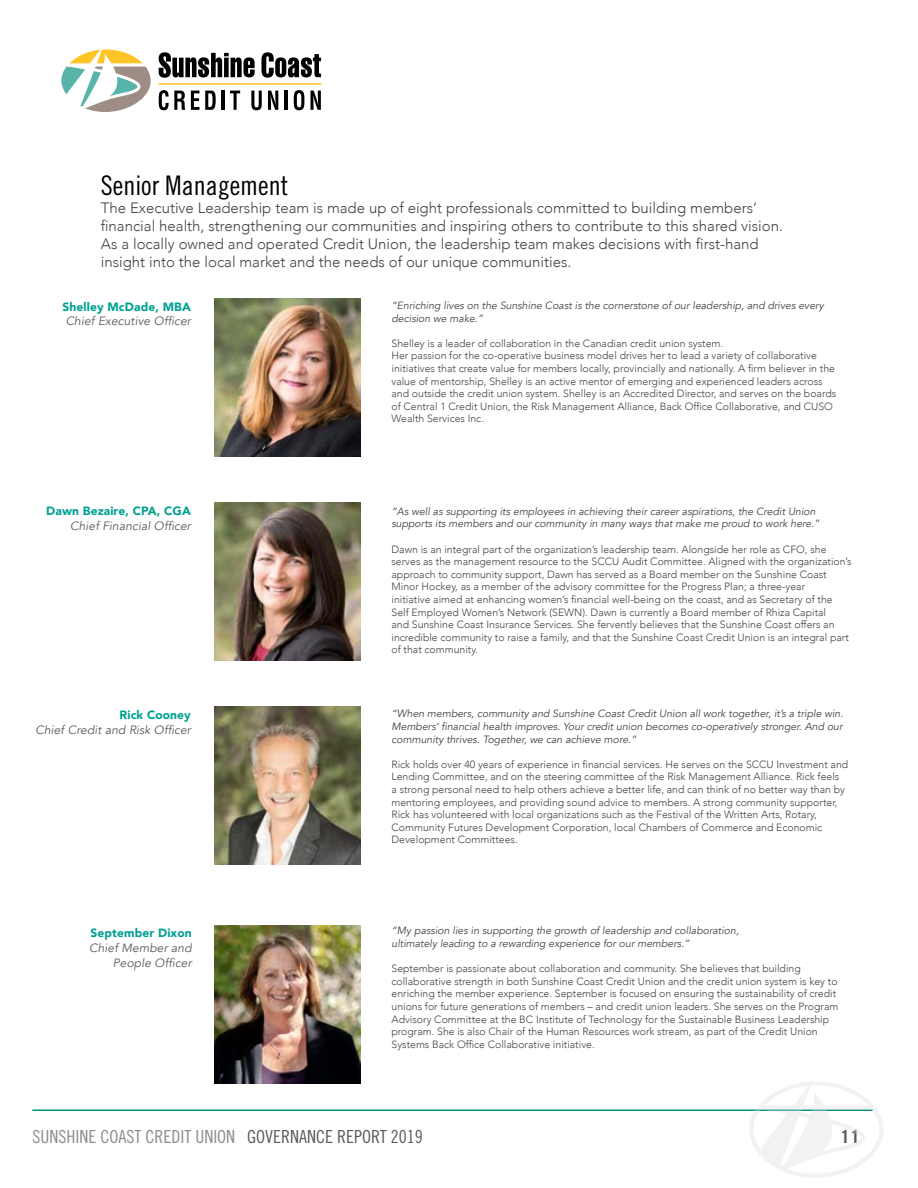
<style>
.page{position:relative;width:918px;height:1188px;background:#fff}
.page>*{position:absolute;margin:0;border:0;box-sizing:border-box;transform-origin:0 0}
.t1{font:27px "Trade Gothic LT Std Cn 18";color:#000}
.t2{font:18px "Trade Gothic LT Std Cn 18";color:#8b8e90}
.t3{font:700 18px "Trade Gothic LT Std";color:#58595b}
.t4{font:300 15px/18px "Avenir";color:#434345}
.t5{font:italic 12px/15px "Avenir";letter-spacing:.01em;color:#58595b;text-align:right}
.t6{font:900 12px "Avenir";letter-spacing:.01em;color:#00a191}
.t7{font:300 10.5px/12.6px "Avenir";color:#434345}
.t8{font:italic 10.5px/12.6px "Avenir";color:#434345}
.s1{color:#5a5b5d}
</style>
<div class="page">
<hr style="left:32px;top:1109px;width:841px;height:2px;background:#00927e">
<svg style="left:743px;top:1082px;width:140px;height:96px"></svg>
<svg style="left:61px;top:49px;width:260px;height:63px"></svg>
<hr style="left:158px;top:83px;width:164px;height:2px;background:#ffc425">
<img style="left:214px;top:298px;width:146px;height:158px">
<img style="left:214px;top:707px;width:146px;height:158px">
<img style="left:214px;top:503px;width:146px;height:157px">
<img style="left:214px;top:925px;width:146px;height:158px">
<h1 class="t1" style="left:101px;top:169px;width:189px">Senior Management</h1>
<p class="t4" style="left:101px;top:199px;width:684px">The Executive Leadership team is made up of eight professionals committed to building members’ financial health, strengthening our communities and inspiring others to contribute to this shared vision.<br>As a locally owned and operated Credit Union, the leadership team makes decisions with first-hand insight into the local market and the needs of our unique communities.</p>
<p class="t8" style="left:392px;top:299px;width:434px">“Enriching lives on the Sunshine Coast is the cornerstone of our leadership, and drives every decision we make.”</p>
<p class="t7" style="left:392px;top:337px;width:446px">Shelley is a leader of collaboration in the Canadian credit union system.<br>Her passion for the co-operative business model drives her to lead a variety of collaborative initiatives that create value for members locally, provincially and nationally. A firm believer in the value of mentorship, Shelley is an active mentor of emerging and experienced leaders across and outside the credit union system. Shelley is an Accredited Director, and serves on the boards of Central 1 Credit Union, the Risk Management Alliance, Back Office Collaborative, and CUSO Wealth Services Inc.</p>
<p class="t6" style="left:63px;top:296px;width:130px">Shelley McDade, MBA</p>
<p class="t5" style="left:66px;top:314px;width:127px">Chief Executive Officer</p>
<p class="t6" style="left:46px;top:501px;width:146px">Dawn Bezaire, CPA, CGA</p>
<p class="t5" style="left:70px;top:519px;width:122px">Chief Financial Officer</p>
<p class="t8" style="left:392px;top:505px;width:430px">“As well as supporting its employees in achieving their career aspirations, the Credit Union supports its members and our community in many ways that make me proud to work here.”</p>
<p class="t7" style="left:392px;top:543px;width:462px">Dawn is an integral part of the organization’s leadership team. Alongside her role as CFO, she serves as the management resource to the SCCU Audit Committee. Aligned with the organization’s approach to community support, Dawn has served as a Board member on the Sunshine Coast Minor Hockey, as a member of the advisory committee for the Progress Plan; a three-year<br>initiative aimed at enhancing women’s financial well-being on the coast, and as Secretary of the Self Employed Women’s Network (SEWN). Dawn is currently a Board member of Rhiza Capital<br>and Sunshine Coast Insurance Services. She fervently believes that the Sunshine Coast offers an incredible community to raise a family, and that the Sunshine Coast Credit Union is an integral part of that community.</p>
<p class="t6" style="left:120px;top:705px;width:73px">Rick Cooney</p>
<p class="t5" style="left:35px;top:722px;width:157px">Chief Credit and Risk Officer</p>
<p class="t8" style="left:392px;top:708px;width:453px;text-align:justify">“When members, community and Sunshine Coast Credit Union all work together, it’s a triple win.<br>Members’ financial health improves. Your credit union becomes co-operatively stronger. And our community thrives. Together, we can achieve more.”</p>
<p class="t7" style="left:392px;top:758px;width:458px">Rick holds over 40 years of experience in financial services. He serves on the SCCU Investment and Lending Committee, and on the steering committee of the Risk Management Alliance. Rick feels<br>a strong personal need to help others achieve a better life, and can think of no better way than by mentoring employees, and providing sound advice to members. A strong community supporter, Rick has volunteered with local organizations such as the Festival of the Written Arts, Rotary, Community Futures Development Corporation, local Chambers of Commerce and Economic Development Committees.</p>
<p class="t6" style="left:90px;top:923px;width:103px">September Dixon</p>
<p class="t5" style="left:89px;top:941px;width:104px">Chief Member and<br>People Officer</p>
<p class="t8" style="left:392px;top:925px;width:349px">“My passion lies in supporting the growth of leadership and collaboration, ultimately leading to a rewarding experience for our members.”</p>
<p class="t7" style="left:392px;top:962px;width:448px">September is passionate about collaboration and community. She believes that building collaborative strength in both Sunshine Coast Credit Union and the credit union system is key to enriching the member experience. September is focused on ensuring the sustainability of credit unions for future generations of members – and credit union leaders. She serves on the Program Advisory Committee at the BC Institute of Technology for the Sustainable Business Leadership program. She is also Chair of the Human Resources work stream, as part of the Credit Union Systems Back Office Collaborative initiative.</p>
<h2 class="t2" style="left:32px;top:1126px;width:392px">SUNSHINE COAST CREDIT UNION <span class="s1">GOVERNANCE REPORT 2019</span></h2>
<h2 class="t3" style="left:840px;top:1125px;width:22px">11</h2>
</div>
